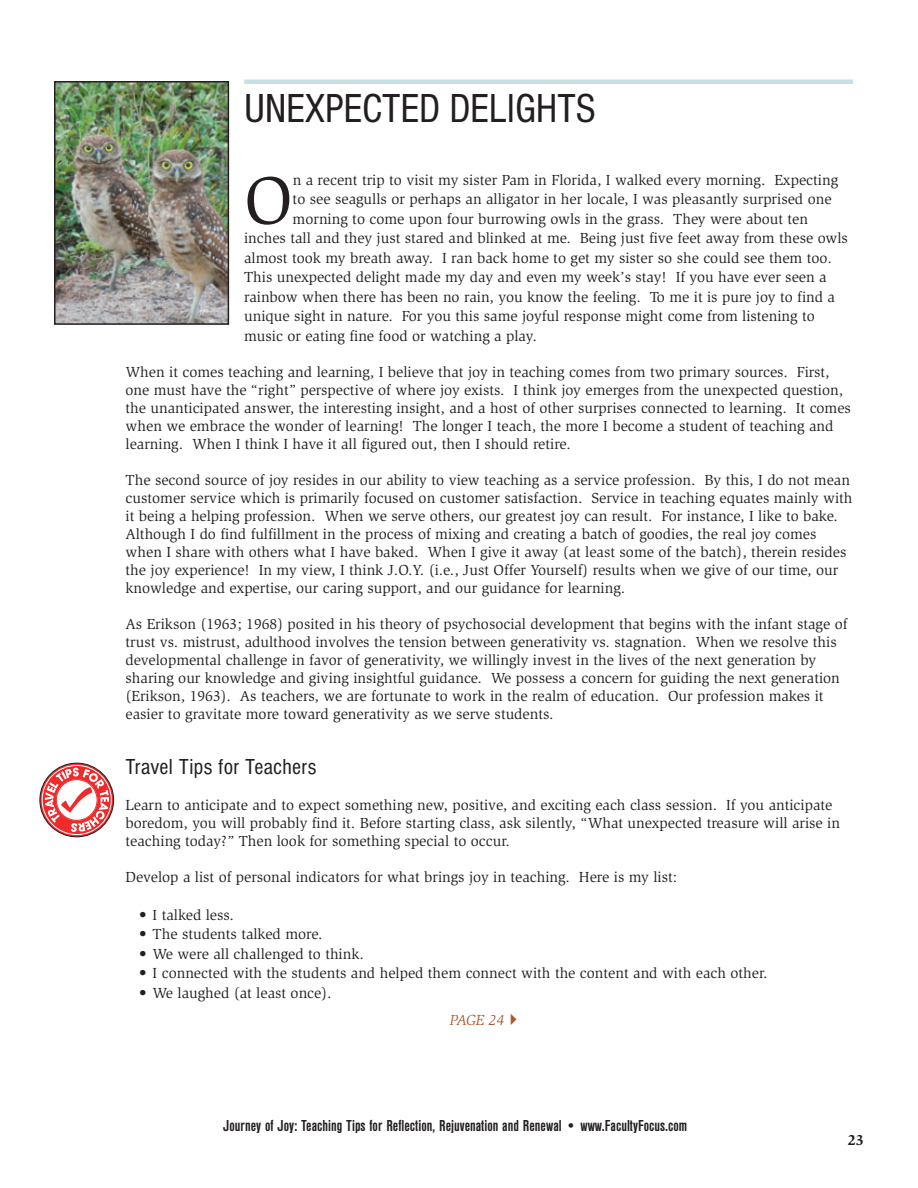
<style>
.page{position:relative;width:918px;height:1188px;background:#fff}
.page>*{position:absolute;margin:0;border:0;box-sizing:border-box;transform-origin:0 0}
.t1{font:69.15px "Slimbach";color:#231f20}
.t2{font:condensed 42px "Nimbus San D";letter-spacing:-.01em;color:#231f20}
.t3{font:condensed 22.5px "Nimbus San D";letter-spacing:.015em;color:#231f20}
.t4{font:700 condensed 16.5px "Nimbus San D";color:#231f20}
.t5{font:15px/18px "Slimbach";color:#231f20}
.t6{font:italic 15px "Slimbach";letter-spacing:-.03em;color:#a85a2c}
.t7{font:700 15px "Slimbach";color:#231f20}
</style>
<div class="page">
<svg style="left:40px;top:763px;width:74px;height:74px"></svg>
<div style="left:40px;top:763px;width:74px;height:74px;border:1px solid #231f20;border-radius:50%"></div>
<div style="left:42px;top:765px;width:70px;height:70px;border:1px solid #fff;border-radius:50%"></div>
<svg style="left:45px;top:768px;width:64px;height:64px"></svg>
<div style="left:244px;top:79px;width:609px;height:5px;background:#c6e0e3"></div>
<img style="left:57px;top:84px;width:169px;height:238px">
<div style="left:54px;top:81px;width:175px;height:244px;border:2px solid #231f20"></div>
<h2 class="t2" style="left:244px;top:83px;width:353px">UNEXPECTED DELIGHTS</h2>
<h1 class="t1" style="left:244px;top:174px;width:50px">O</h1>
<p class="t5" style="left:293px;top:172px;width:547px">n a recent trip to visit my sister Pam in Florida, I walked every morning. Expecting</p>
<p class="t5" style="left:293px;top:191px;width:540px">to see seagulls or perhaps an alligator in her locale, I was pleasantly surprised one</p>
<p class="t5" style="left:293px;top:211px;width:517px">morning to come upon four burrowing owls in the grass. They were about ten</p>
<p class="t5" style="left:244px;top:230px;width:605px">inches tall and they just stared and blinked at me. Being just five feet away from these owls</p>
<p class="t5" style="left:244px;top:250px;width:589px">almost took my breath away. I ran back home to get my sister so she could see them too.</p>
<p class="t5" style="left:244px;top:269px;width:584px">This unexpected delight made my day and even my week’s stay! If you have ever seen a</p>
<p class="t5" style="left:244px;top:289px;width:592px">rainbow when there has been no rain, you know the feeling. To me it is pure joy to find a</p>
<p class="t5" style="left:244px;top:308px;width:572px">unique sight in nature. For you this same joyful response might come from listening to</p>
<p class="t5" style="left:244px;top:328px;width:294px">music or eating fine food or watching a play.</p>
<p class="t5" style="left:126px;top:364px;width:727px">When it comes teaching and learning, I believe that joy in teaching comes from two primary sources. First, one must have the “right” perspective of where joy exists. I think joy emerges from the unexpected question, the unanticipated answer, the interesting insight, and a host of other surprises connected to learning. It comes when we embrace the wonder of learning! The longer I teach, the more I become a student of teaching and learning. When I think I have it all figured out, then I should retire.</p>
<p class="t5" style="left:126px;top:472px;width:728px">The second source of joy resides in our ability to view teaching as a service profession. By this, I do not mean customer service which is primarily focused on customer satisfaction. Service in teaching equates mainly with it being a helping profession. When we serve others, our greatest joy can result. For instance, I like to bake.<br>Although I do find fulfillment in the process of mixing and creating a batch of goodies, the real joy comes when I share with others what I have baked. When I give it away (at least some of the batch), therein resides the joy experience! In my view, I think J.O.Y. (i.e., Just Offer Yourself) results when we give of our time, our knowledge and expertise, our caring support, and our guidance for learning.</p>
<p class="t5" style="left:126px;top:616px;width:723px">As Erikson (1963; 1968) posited in his theory of psychosocial development that begins with the infant stage of trust vs. mistrust, adulthood involves the tension between generativity vs. stagnation. When we resolve this developmental challenge in favor of generativity, we willingly invest in the lives of the next generation by sharing our knowledge and giving insightful guidance. We possess a concern for guiding the next generation (Erikson, 1963). As teachers, we are fortunate to work in the realm of education. Our profession makes it easier to gravitate more toward generativity as we serve students.</p>
<h3 class="t3" style="left:126px;top:753px;width:192px">Travel Tips for Teachers</h3>
<p class="t5" style="left:126px;top:797px;width:716px">Learn to anticipate and to expect something new, positive, and exciting each class session. If you anticipate boredom, you will probably find it. Before starting class, ask silently, “What unexpected treasure will arise in teaching today?” Then look for something special to occur.</p>
<p class="t5" style="left:126px;top:869px;width:553px">Develop a list of personal indicators for what brings joy in teaching. Here is my list:</p>
<p class="t5" style="left:139px;top:907px;width:96px">• I talked less.</p>
<p class="t5" style="left:139px;top:926px;width:185px">• The students talked more.</p>
<p class="t5" style="left:139px;top:946px;width:226px">• We were all challenged to think.</p>
<p class="t5" style="left:139px;top:965px;width:630px">• I connected with the students and helped them connect with the content and with each other.</p>
<p class="t5" style="left:139px;top:985px;width:194px">• We laughed (at least once).</p>
<p class="t6" style="left:450px;top:1014px;width:74px">PAGE 24✔</p>
<p class="t4" style="left:223px;top:1115px;width:466px">Journey of Joy: Teaching Tips for Reflection, Rejuvenation and Renewal • www.FacultyFocus.com</p>
<p class="t7" style="left:848px;top:1134px;width:18px">23</p>
</div>
